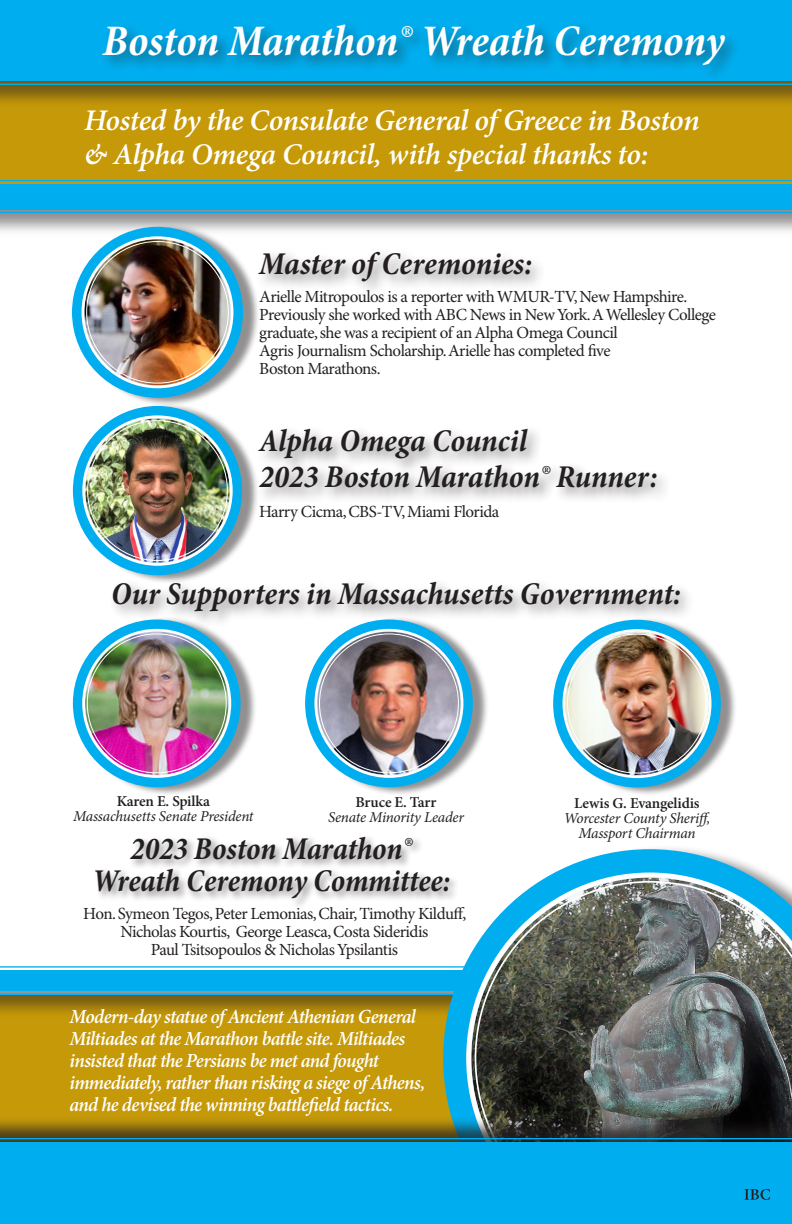
<style>
.page{position:relative;width:792px;height:1224px;background:#fff}
.page>*{position:absolute;margin:0;border:0;box-sizing:border-box;transform-origin:0 0}
.t1{font:italic 700 condensed 44px "Minion Pro";letter-spacing:-.005em;color:#fff}
.t2{font:italic 700 condensed 32px/32px "Minion Pro";letter-spacing:-.005em;color:#231f20;text-align:center}
.t3{font:italic 600 30px/34px "Minion Pro";letter-spacing:-.015em;color:#fff}
.t4{font:italic 600 20px/22px "Minion Pro";letter-spacing:-.035em;color:#fff;scale:.96 1}
.t5{font:17px/18px "Minion Pro";letter-spacing:-.03em;color:#231f20;text-align:center}
.t6{font:italic 15.2px/15.2px "Minion Pro";letter-spacing:-.015em;color:#231f20;text-align:center}
.t7{font:600 15.2px "Minion Pro";letter-spacing:-.01em;color:#231f20}
</style>
<div class="page">
<div style="left:0;top:110px;width:792px;height:69px;background:#c69908"></div>
<div style="left:0;top:1020px;width:443px;height:95px;background:#c69908"></div>
<div style="left:0;top:970px;width:792px;height:50px;background:#231f20;opacity:.5"></div>
<svg style="left:0;top:966px;width:443px;height:30px"></svg>
<div style="left:0;top:183px;width:792px;height:55px;background:#231f20;opacity:.5"></div>
<svg style="left:0;top:179px;width:792px;height:35px"></svg>
<div style="left:0;top:0;width:792px;height:110px;background:#231f20;opacity:.5"></div>
<svg style="left:0;top:81px;width:792px;height:5px"></svg>
<div style="left:0;top:0;width:792px;height:81px;background:#00aeef"></div>
<div style="left:100px;top:20px;width:642px;height:62px;background:#231f20;opacity:.5"></div>
<div style="left:77px;top:224px;width:183px;height:183px;background:#231f20;opacity:.5"></div>
<svg style="left:72px;top:227px;width:171px;height:171px;fill:#00aeef"></svg>
<img style="left:84px;top:239px;width:147px;height:146px;border-radius:73px">
<div style="left:82px;top:236px;width:151px;height:152px;border:3px solid #fff;border-radius:50%"></div>
<div style="left:77px;top:616px;width:180px;height:180px;background:#231f20;opacity:.5"></div>
<svg style="left:73px;top:620px;width:168px;height:167px;fill:#00aeef"></svg>
<div style="left:78px;top:403px;width:182px;height:182px;background:#231f20;opacity:.5"></div>
<svg style="left:73px;top:406px;width:169px;height:169px;fill:#00aeef"></svg>
<div style="left:310px;top:616px;width:180px;height:180px;background:#231f20;opacity:.5"></div>
<svg style="left:305px;top:620px;width:168px;height:167px;fill:#00aeef"></svg>
<div style="left:558px;top:617px;width:180px;height:180px;background:#231f20;opacity:.5"></div>
<svg style="left:553px;top:620px;width:168px;height:167px;fill:#00aeef"></svg>
<div style="left:109px;top:577px;width:587px;height:52px;background:#231f20;opacity:.5"></div>
<div style="left:94px;top:833px;width:365px;height:77px;background:#231f20;opacity:.5"></div>
<img style="left:85px;top:632px;width:143px;height:143px;border-radius:72px">
<div style="left:82px;top:629px;width:149px;height:149px;border:3px solid #fff;border-radius:50%"></div>
<img style="left:85px;top:418px;width:145px;height:145px;border-radius:72px">
<div style="left:82px;top:415px;width:151px;height:151px;border:3px solid #fff;border-radius:50%"></div>
<img style="left:317px;top:632px;width:144px;height:143px;border-radius:72px">
<div style="left:314px;top:629px;width:149px;height:149px;border:3px solid #fff;border-radius:50%"></div>
<img style="left:565px;top:632px;width:144px;height:143px;border-radius:72px">
<div style="left:563px;top:629px;width:149px;height:149px;border:3px solid #fff;border-radius:50%"></div>
<div style="left:255px;top:247px;width:292px;height:52px;background:#231f20;opacity:.5"></div>
<div style="left:255px;top:424px;width:417px;height:80px;background:#231f20;opacity:.5"></div>
<svg style="left:443px;top:849px;width:322px;height:266px"></svg>
<svg style="left:466px;top:873px;width:313px;height:242px"></svg>
<img style="left:475px;top:881px;width:317px;height:234px">
<div style="left:0;top:1115px;width:792px;height:109px;background:#231f20;opacity:.75"></div>
<svg style="left:0;top:1137px;width:792px;height:5px"></svg>
<div style="left:0;top:1142px;width:792px;height:82px;background:#00aeef"></div>
<svg style="left:744px;top:1189px;width:26px;height:11px"></svg>
<h1 class="t1" style="left:102px;top:11px;width:624px">Boston Marathon® Wreath Ceremony</h1>
<h3 class="t3" style="left:84px;top:103px;width:617px">Hosted by the Consulate General of Greece in Boston &amp; Alpha Omega Council, with special thanks to:</h3>
<h2 class="t2" style="left:259px;top:247px;width:274px">Master of Ceremonies:</h2>
<p class="t5" style="left:259px;top:288px;width:458px;text-align:left">Arielle Mitropoulos is a reporter with WMUR-TV, New Hampshire.<br>Previously she worked with ABC News in New York. A Wellesley College graduate, she was a recipient of an Alpha Omega Council<br>Agris Journalism Scholarship. Arielle has completed five<br>Boston Marathons.</p>
<h2 class="t2" style="left:259px;top:423px;width:400px;line-height:36px;text-align:left">Alpha Omega Council<br>2023 Boston Marathon® Runner:</h2>
<p class="t5" style="left:259px;top:503px;width:242px">Harry Cicma, CBS-TV, Miami Florida</p>
<h2 class="t2" style="left:111px;top:578px;width:571px">Our Supporters in Massachusetts Government:</h2>
<p class="t7" style="left:117px;top:790px;width:95px">Karen E. Spilka</p>
<p class="t6" style="left:73px;top:808px;width:182px">Massachusetts Senate President</p>
<p class="t7" style="left:356px;top:792px;width:82px">Bruce E. Tarr</p>
<p class="t6" style="left:328px;top:810px;width:137px">Senate Minority Leader</p>
<h2 class="t2" style="left:92px;top:833px;width:359px">2023 Boston Marathon®<br>Wreath Ceremony Committee:</h2>
<p class="t5" style="left:83px;top:906px;width:385px">Hon. Symeon Tegos, Peter Lemonias, Chair, Timothy Kilduff,<br>Nicholas Kourtis, George Leasca, Costa Sideridis<br>Paul Tsitsopoulos &amp; Nicholas Ypsilantis</p>
<p class="t4" style="left:70px;top:1005px;width:372px">Modern-day statue of Ancient Athenian General Miltiades at the Marathon battle site. Miltiades insisted that the Persians be met and fought immediately, rather than risking a siege of Athens, and he devised the winning battlefield tactics.</p>
<p class="t7" style="left:574px;top:793px;width:127px">Lewis G. Evangelidis</p>
<p class="t6" style="left:564px;top:811px;width:150px">Worcester County Sheriff,<br>Massport Chairman</p>
</div>
